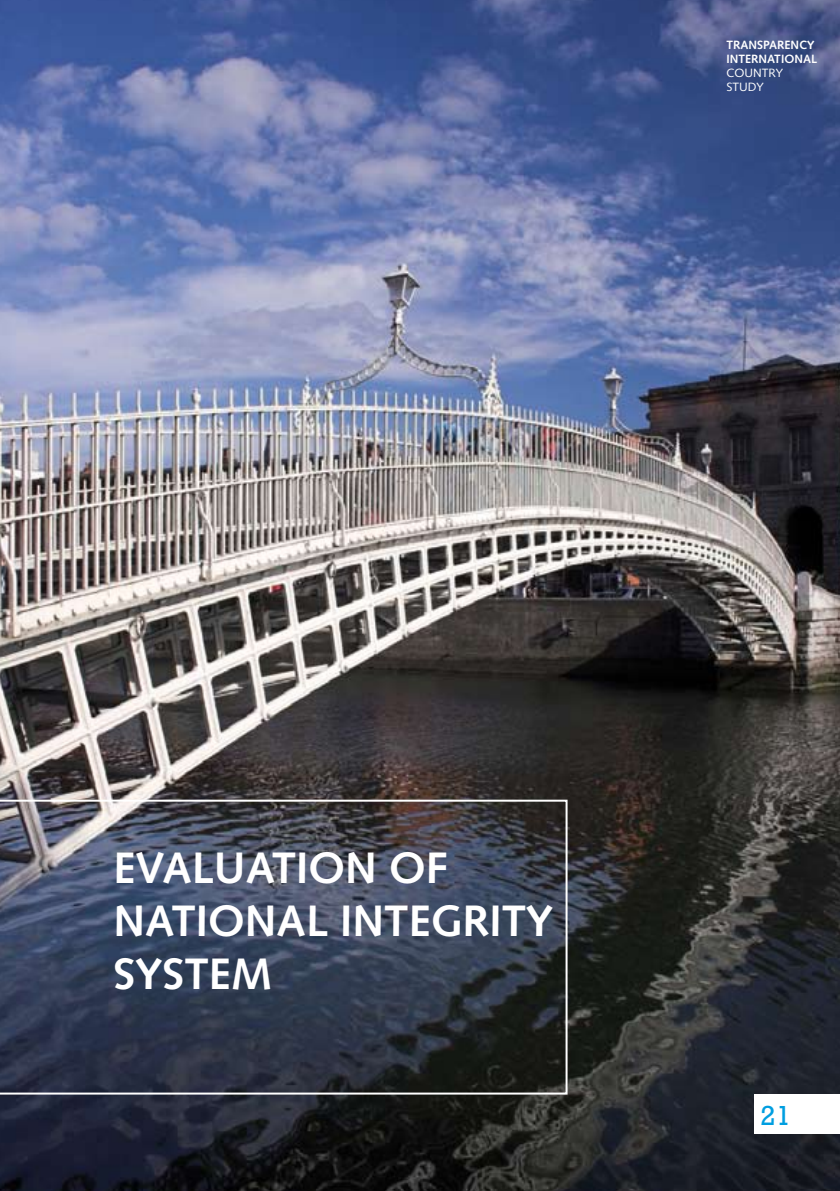
<style>
.page{position:relative;width:840px;height:1191px;background:#fff}
.page>*{position:absolute;margin:0;border:0;box-sizing:border-box;transform-origin:0 0}
.t1{font:700 44px/52.8px "Syntax";color:#fff}
.t2{font:28px "Rockwell";color:#009ee0}
.t3{font:700 12px/14px "Syntax";color:#fff}
.t4{font:12px/14px "Syntax";color:#fff}
</style>
<div class="page">
<img style="left:0;top:0;width:839px;height:1191px">
<div style="left:754px;top:1094px;width:85px;height:40px;background:#fff"></div>
<svg style="left:0;top:799px;width:567px;height:295px;background:#3e4556"></svg>
<p class="t3" style="left:726px;top:38px;width:85px">TRANSPARENCY<br>INTERNATIONAL</p>
<p class="t4" style="left:726px;top:66px;width:17px">COUNTRY<br>STUDY</p>
<p class="t1" style="left:113px;top:841px;width:336px">EVALUATION OF<br>NATIONAL INTEG</p>
<p class="t1" style="left:462px;top:894px;width:92px">RITY</p>
<p class="t1" style="left:113px;top:947px;width:160px">SYSTE M</p>
<p class="t2" style="left:760px;top:1099px;width:32px">21</p>
</div>
